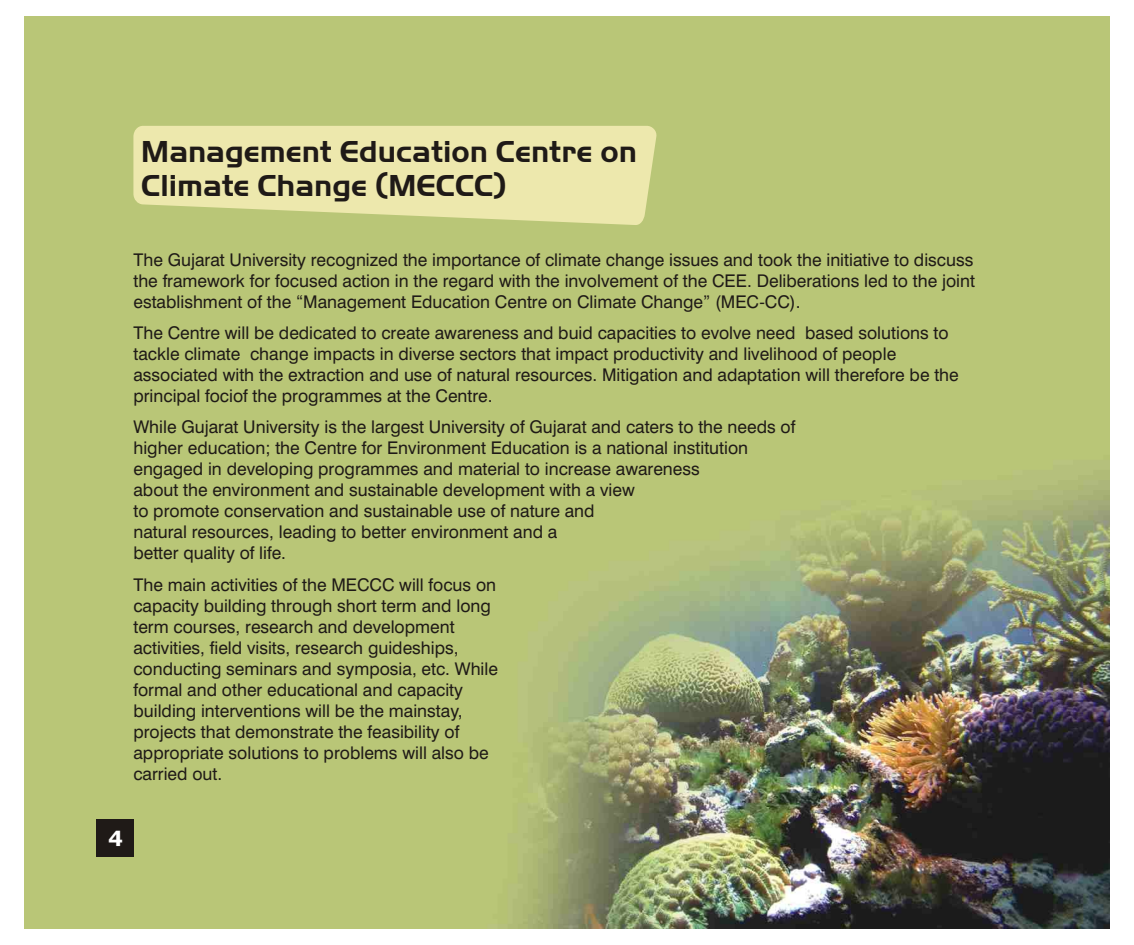
<style>
.page{position:relative;width:1134px;height:945px;background:#fff}
.page>*{position:absolute;margin:0;border:0;box-sizing:border-box;transform-origin:0 0}
.t1{font:31.5px/34.6px "Handel Got D Bol";color:#1f1a17}
.t2{font:700 21px "Verdana";color:#fff}
.t3{font:17.5px/21px "Swis 721 BT";color:#1f1a17}
</style>
<div class="page">
<img style="left:24px;top:17px;width:1086px;height:911px">
<svg style="left:133px;top:126px;width:524px;height:99px;background:#e6e4a6"></svg>
<div style="left:96px;top:819px;width:37px;height:38px;background:#1f1a17"></div>
<h1 class="t1" style="left:141px;top:134px;width:497px">Management Education Centre on<br>Climate Change (MECCC)</h1>
<p class="t3" style="left:133px;top:251px;width:843px;text-align:justify">The Gujarat University recognized the importance of climate change issues and took the initiative to discuss the framework for focused action in the regard with the involvement of the CEE. Deliberations led to the joint establishment of the “Management Education Centre on Climate Change” (MEC-CC).</p>
<p class="t3" style="left:133px;top:324px;width:827px">The Centre will be dedicated to create awareness and buid capacities to evolve need based solutions to tackle climate change impacts in diverse sectors that impact productivity and livelihood of people associated with the extraction and use of natural resources. Mitigation and adaptation will therefore be the principal fociof the programmes at the Centre.</p>
<p class="t3" style="left:133px;top:418px;width:663px">While Gujarat University is the largest University of Gujarat and caters to the needs of higher education; the Centre for Environment Education is a national institution engaged in developing programmes and material to increase awareness<br>about the environment and sustainable development with a view<br>to promote conservation and sustainable use of nature and<br>natural resources, leading to better environment and a<br>better quality of life.</p>
<p class="t3" style="left:133px;top:576px;width:366px">The main activities of the MECCC will focus on capacity building through short term and long term courses, research and development activities, field visits, research guideships, conducting seminars and symposia, etc. While formal and other educational and capacity building interventions will be the mainstay, projects that demonstrate the feasibility of appropriate solutions to problems will also be carried out.</p>
<p class="t2" style="left:108px;top:829px;width:16px">4</p>
</div>
